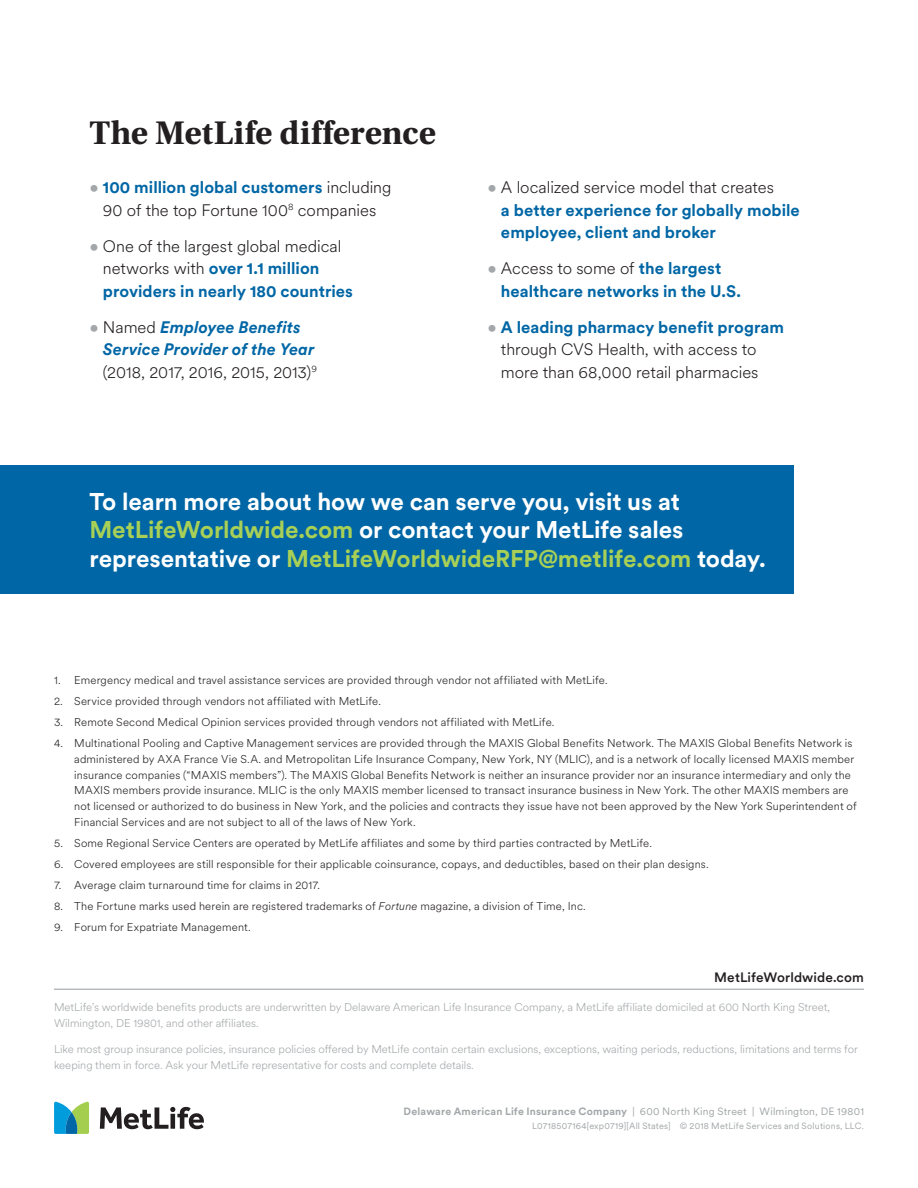
<style>
.page{position:relative;width:918px;height:1188px;background:#fff}
.page>*{position:absolute;margin:0;border:0;box-sizing:border-box;transform-origin:0 0}
.t1{font:700 34.5px "Utopia Std";letter-spacing:-.005em;color:#231f20}
.t2{font:700 24px/28.5px "Met Life Circular";letter-spacing:-.005em;color:#fff}
.t3{font:700 16.5px/22.5px "Met Life Circular";letter-spacing:.005em;color:#0066a5}
.t4{font:300 16.5px/22.5px "Met Life Circular";color:#231f20;text-align:center}
.t5{font:italic 700 16.5px/22.5px "Met Life Circular";color:#0066a5}
.t6{font:500 13.5px "Met Life Circular";letter-spacing:.01em;color:#231f20}
.t7{font:300 11.25px/15.8px "Met Life Circular";letter-spacing:.015em;color:#231f20}
.t8{font:300 11.25px/15.8px "Met Life Circular";color:#a3a7a9}
.t9{font:10.5px "Met Life Circular";letter-spacing:.02em;color:#a3a7a9}
.t10{font:9px "Met Life Circular";letter-spacing:.025em;color:#a3a7a9}
.s1{color:#a3a7a9}
.s2{font-weight:700;color:#0066a5}
.s3{font-weight:300;color:#a3a7a9}
.s4{font-weight:300;color:#231f20}
.s5{font-weight:300;font-style:normal;color:#a3a7a9}
.s6{font-weight:300;font-style:normal;color:#231f20}
.s7{color:#a8d057}
.s8{font-style:italic}
.s9{font-weight:700}
</style>
<div class="page">
<hr style="left:54px;top:989px;width:810px;height:1px;background:#a3a7a9">
<svg style="left:100px;top:1107px;width:104px;height:22px"></svg>
<svg style="left:54px;top:1102px;width:35px;height:32px"></svg>
<div style="left:0;top:465px;width:793px;height:129px;background:#0066a5"></div>
<h1 class="t1" style="left:89px;top:113px;width:349px">The MetLife difference</h1>
<h3 class="t4" style="left:89px;top:176px;width:304px"><span class="s1">•</span> <span class="s2">100 million global customers</span> including<br>90 of the top Fortune 100<sup>8</sup> companies</h3>
<h3 class="t3" style="left:103px;top:234px;width:252px;text-indent:-13px"><span class="s3">•</span> <span class="s4">One of the largest global medical networks with</span> over 1.1 million providers in nearly 180 countries</h3>
<h3 class="t5" style="left:103px;top:315px;width:216px;text-indent:-13px"><span class="s5">•</span> <span class="s6">Named</span> Employee Benefits<br>Service Provider of the Year <span class="s6">(2018, 2017, 2016, 2015, 2013)</span><sup>9</sup></h3>
<h3 class="t3" style="left:501px;top:176px;width:300px;text-indent:-13px"><span class="s3">•</span> <span class="s4">A localized service model that creates<br></span>a better experience for globally mobile employee, client and broker</h3>
<h3 class="t3" style="left:501px;top:257px;width:242px;text-indent:-13px"><span class="s3">•</span> <span class="s4">Access to some of</span> the largest healthcare networks in the U.S.</h3>
<h3 class="t4" style="left:501px;top:315px;width:284px;text-align:left;text-indent:-13px"><span class="s1">•</span> <span class="s2">A leading pharmacy benefit program </span>through CVS Health, with access to more than 68,000 retail pharmacies</h3>
<h2 class="t2" style="left:89px;top:486px;width:678px">To learn more about how we can serve you, visit us at<br><span class="s7">MetLifeWorldwide.com</span> or contact your MetLife sales representative or <span class="s7">MetLifeWorldwideRFP@metlife.com</span> today.</h2>
<p class="t7" style="left:54px;top:671px;width:555px">1. Emergency medical and travel assistance services are provided through vendor not affiliated with MetLife.</p>
<p class="t7" style="left:54px;top:692px;width:329px">2. Service provided through vendors not affiliated with MetLife.</p>
<p class="t7" style="left:54px;top:714px;width:502px">3. Remote Second Medical Opinion services provided through vendors not affiliated with MetLife.</p>
<p class="t7" style="left:74px;top:735px;width:784px;text-indent:-20px">4. Multinational Pooling and Captive Management services are provided through the MAXIS Global Benefits Network. The MAXIS Global Benefits Network is administered by AXA France Vie S.A. and Metropolitan Life Insurance Company, New York, NY (MLIC), and is a network of locally licensed MAXIS member insurance companies (“MAXIS members”). The MAXIS Global Benefits Network is neither an insurance provider nor an insurance intermediary and only the MAXIS members provide insurance. MLIC is the only MAXIS member licensed to transact insurance business in New York. The other MAXIS members are not licensed or authorized to do business in New York, and the policies and contracts they issue have not been approved by the New York Superintendent of Financial Services and are not subject to all of the laws of New York.</p>
<p class="t7" style="left:54px;top:835px;width:599px">5. Some Regional Service Centers are operated by MetLife affiliates and some by third parties contracted by MetLife.</p>
<p class="t7" style="left:54px;top:856px;width:656px">6. Covered employees are still responsible for their applicable coinsurance, copays, and deductibles, based on their plan designs.</p>
<p class="t7" style="left:54px;top:877px;width:268px">7. Average claim turnaround time for claims in 2017.</p>
<p class="t7" style="left:54px;top:898px;width:533px">8. The Fortune marks used herein are registered trademarks of <span class="s8">Fortune</span> magazine, a division of Time, Inc.</p>
<p class="t7" style="left:54px;top:919px;width:198px">9. Forum for Expatriate Management.</p>
<p class="t6" style="left:714px;top:968px;width:151px">MetLifeWorldwide.com</p>
<p class="t8" style="left:54px;top:999px;width:778px">MetLife’s worldwide benefits products are underwritten by Delaware American Life Insurance Company, a MetLife affiliate domiciled at 600 North King Street,<br>Wilmington, DE 19801, and other affiliates.</p>
<p class="t8" style="left:54px;top:1041px;width:805px">Like most group insurance policies, insurance policies offered by MetLife contain certain exclusions, exceptions, waiting periods, reductions, limitations and terms for keeping them in force. Ask your MetLife representative for costs and complete details.</p>
<p class="t9" style="left:404px;top:1105px;width:462px"><span class="s9">Delaware American Life Insurance Company</span> | 600 North King Street | Wilmington, DE 19801</p>
<p class="t10" style="left:532px;top:1120px;width:333px">L0718507164[exp0719][All States] © 2018 MetLife Services and Solutions, LLC.</p>
</div>
